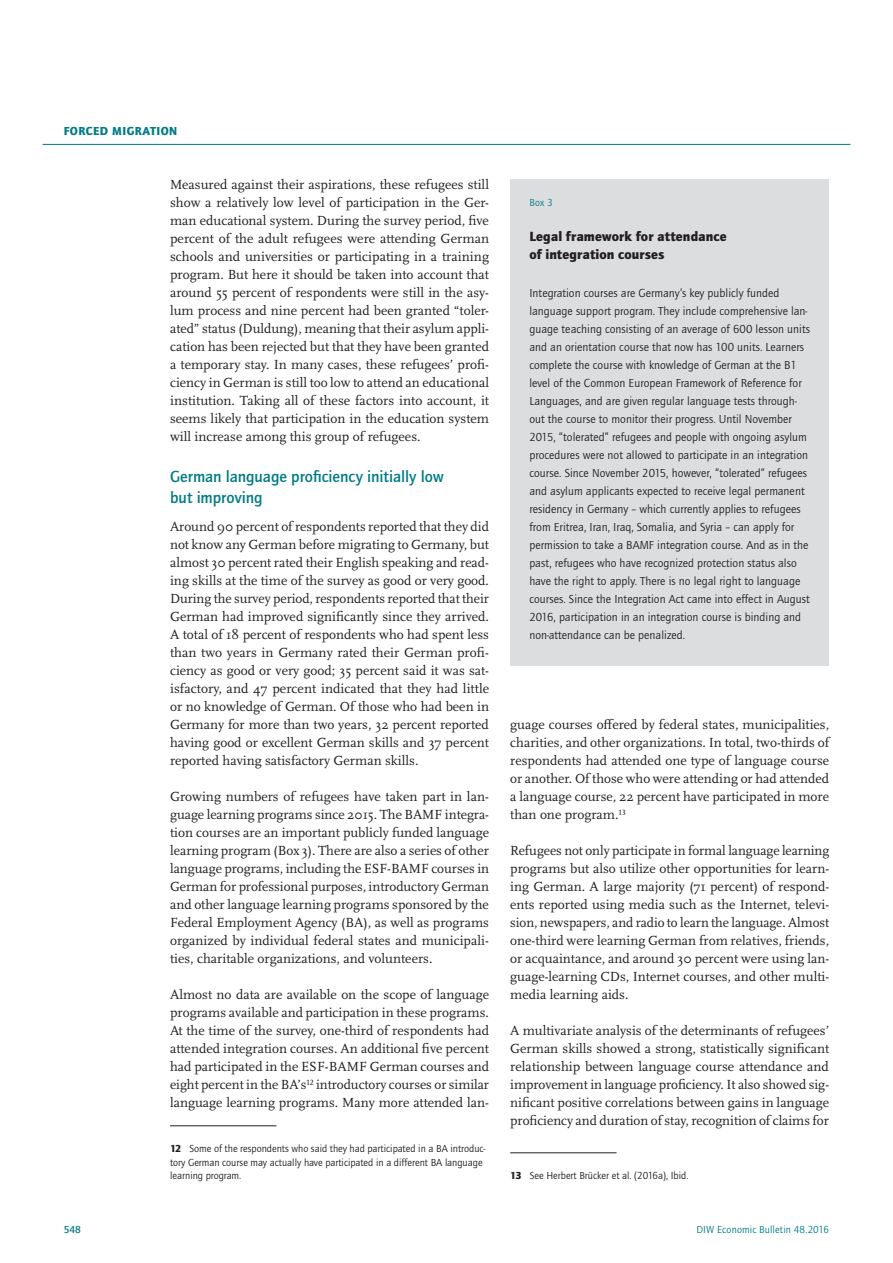
<style>
.page{position:relative;width:893px;height:1263px;background:#fff}
.page>*{position:absolute;margin:0;border:0;box-sizing:border-box;transform-origin:0 0}
.DIW-H3{font:500 16.5px/21px "Quay Sans ITC Std";color:#007b85}
.DIW-Fliesstext{font:13.8px/18px "Scala Pro";color:#231f20;text-align:justify}
.DIW-Infokasten-H1{font:900 13.8px/18px "Quay Sans ITC Std";letter-spacing:.005em;color:#231f20}
.DIW-Infokasten-Flies{font:12px/18px "Quay Sans ITC Std";letter-spacing:.005em;color:#231f20}
.t1{font:900 12px "Quay Sans ITC Std";color:#007b85}
.DIW-Fussnotentext{font:10.5px/13.5px "Quay Sans ITC Std";color:#231f20}
.DIW-Ordnungs-H-oben{font:10.5px "Quay Sans ITC Std";letter-spacing:.015em;color:#007b85}
.t2{font:500 10.5px "Quay Sans ITC Std";color:#007b85}
.s1{font-weight:900}
</style>
<div class="page">
<hr style="left:43px;top:144px;width:807px;height:1px;background:#007b85">
<hr style="left:510px;top:1152px;width:107px;height:1px;background:#231f20">
<hr style="left:170px;top:1125px;width:106px;height:1px;background:#231f20">
<div style="left:510px;top:179px;width:319px;height:487px;background:#dcdddf"></div>
<p class="t1" style="left:64px;top:123px;width:15px">Forced</p>
<p class="t1" style="left:112px;top:123px;width:18px">Migration</p>
<p class="DIW-Fliesstext" style="left:170px;top:175px;width:321px">Measured against their aspirations, these refugees still show a relatively low level of participation in the Ger&shy;man educational system. During the survey period, five percent of the adult refugees were attending German schools and universities or participating in a training program. But here it should be taken into account that around 55 percent of respondents were still in the asy&shy;lum process and nine percent had been granted “toler&shy;ated” status (Duldung), meaning that their asylum appli&shy;cation has been rejected but that they have been granted a temporary stay. In many cases, these refugees’ profi&shy;ciency in German is still too low to attend an educational institution. Taking all of these factors into account, it seems likely that participation in the education system will increase among this group of refugees.</p>
<p class="DIW-H3" style="left:170px;top:466px;width:275px">German language proficiency initially low but improving</p>
<p class="DIW-Fliesstext" style="left:170px;top:517px;width:321px">Around 90 percent of respondents reported that they did not know any German before migrating to Germany, but almost 30 percent rated their English speaking and read&shy;ing skills at the time of the survey as good or very good.<br>During the survey period, respondents reported that their German had improved significantly since they arrived.<br>A total of 18 percent of respondents who had spent less than two years in Germany rated their German profi&shy;ciency as good or very good; 35 percent said it was sat&shy;isfactory, and 47 percent indicated that they had little or no knowledge of German. Of those who had been in Germany for more than two years, 32 percent reported having good or excellent German skills and 37 percent reported having satisfactory German skills.</p>
<p class="DIW-Fliesstext" style="left:170px;top:787px;width:321px">Growing numbers of refugees have taken part in lan&shy;guage learning programs since 2015. The BAMF integra&shy;tion courses are an important publicly funded language learning program (Box 3). There are also a series of other language programs, including the ESF-BAMF courses in German for professional purposes, introductory German and other language learning programs sponsored by the Federal Employment Agency (BA), as well as programs organized by individual federal states and municipali&shy;ties, charitable organizations, and volunteers.</p>
<p class="DIW-Fliesstext" style="left:170px;top:985px;width:321px">Almost no data are available on the scope of language programs available and participation in these programs.<br>At the time of the survey, one-third of respondents had attended integration courses. An additional five percent had participated in the ESF-BAMF German courses and eight percent in the BA’s<sup>12</sup> introductory courses or similar language learning programs. Many more attended lan-</p>
<p class="DIW-Fussnotentext" style="left:170px;top:1142px;width:317px"><span class="s1">12</span> Some of the respondents who said they had participated in a BA introduc&shy;tory German course may actually have participated in a different BA language learning program.</p>
<p class="DIW-Ordnungs-H-oben" style="left:529px;top:196px;width:25px">Box 3</p>
<p class="DIW-Infokasten-H1" style="left:529px;top:227px;width:199px">Legal framework for attendance of integration courses</p>
<p class="DIW-Infokasten-Flies" style="left:529px;top:284px;width:282px">Integration courses are Germany’s key publicly funded language support program. They include comprehensive lan&shy;guage teaching consisting of an average of 600 lesson units and an orientation course that now has 100 units. Learners complete the course with knowledge of German at the B1 level of the Common European Framework of Reference for Languages, and are given regular language tests through&shy;out the course to monitor their progress. Until November 2015, “tolerated” refugees and people with ongoing asylum procedures were not allowed to participate in an integration course. Since November 2015, however, “tolerated” refugees and asylum applicants expected to receive legal permanent residency in Germany – which currently applies to refugees from Eritrea, Iran, Iraq, Somalia, and Syria – can apply for permission to take a BAMF integration course. And as in the past, refugees who have recognized protection status also have the right to apply. There is no legal right to language courses. Since the Integration Act came into effect in August 2016, participation in an integration course is binding and non-attendance can be penalized.</p>
<p class="DIW-Fliesstext" style="left:510px;top:715px;width:320px">guage courses offered by federal states, municipalities, charities, and other organizations. In total, two-thirds of respondents had attended one type of language course or another. Of those who were attending or had attended a language course, 22 percent have participated in more than one program.<sup>13</sup></p>
<p class="DIW-Fliesstext" style="left:510px;top:841px;width:321px">Refugees not only participate in formal language learning programs but also utilize other opportunities for learn&shy;ing German. A large majority (71 percent) of respond&shy;ents reported using media such as the Internet, televi&shy;sion, newspapers, and radio to learn the language. Almost one-third were learning German from relatives, friends, or acquaintance, and around 30 percent were using lan&shy;guage-learning CDs, Internet courses, and other multi&shy;media learning aids.</p>
<p class="DIW-Fliesstext" style="left:510px;top:1021px;width:320px">A multivariate analysis of the determinants of refugees’ German skills showed a strong, statistically significant relationship between language course attendance and improvement in language proficiency. It also showed sig&shy;nificant positive correlations between gains in language proficiency and duration of stay, recognition of claims for</p>
<p class="DIW-Fussnotentext" style="left:510px;top:1169px;width:180px"><span class="s1">13</span> See Herbert Brücker et al. (2016a), Ibid.</p>
<p class="t2" style="left:64px;top:1223px;width:19px">548</p>
<p class="DIW-Ordnungs-H-oben" style="left:696px;top:1223px;width:134px">DIW Economic Bulletin 48.2016</p>
</div>
